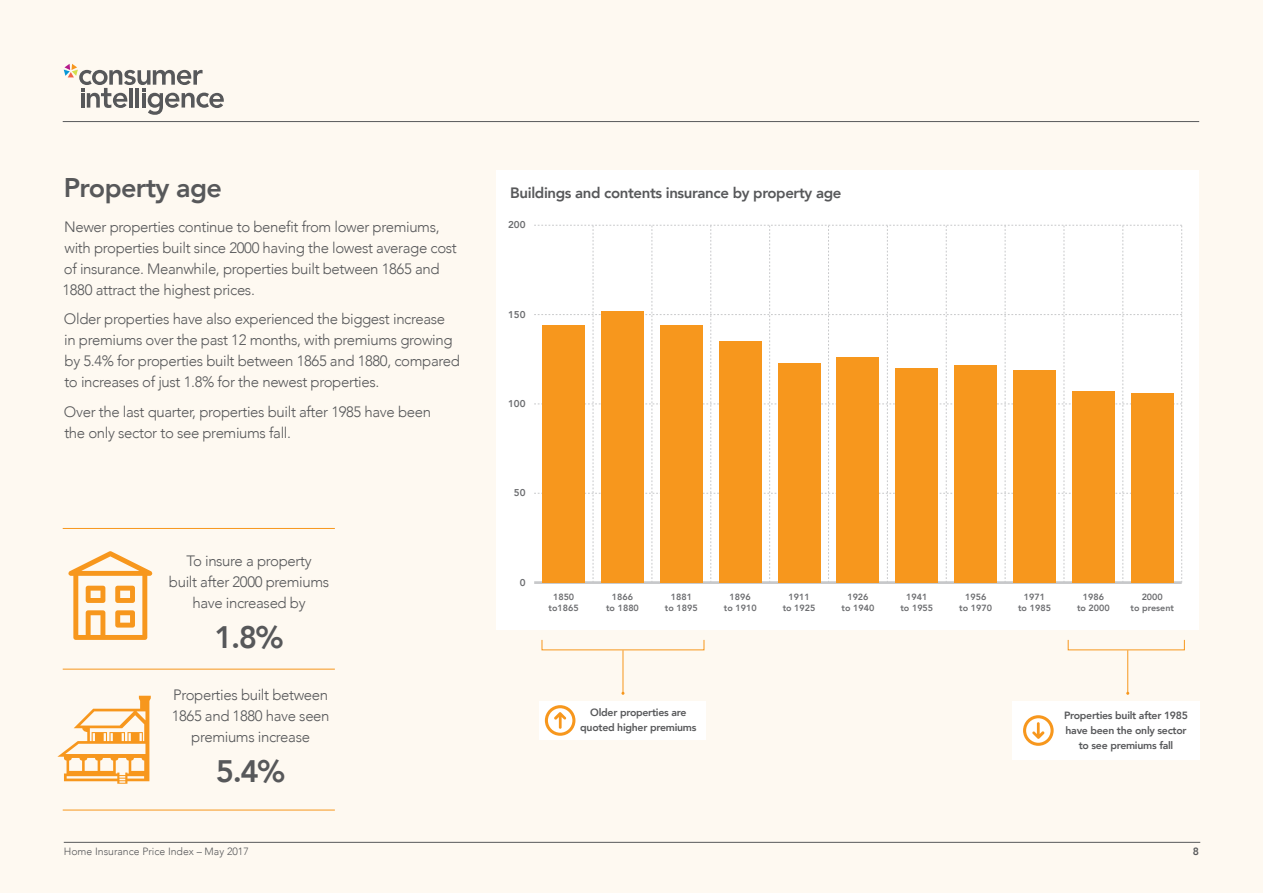
<style>
.page{position:relative;width:1263px;height:893px;background:#fef9f1}
.page>*{position:absolute;margin:0;border:0;box-sizing:border-box;transform-origin:0 0}
.t1{font:800 31.05px "Avenir";color:#57585a}
.t2{font:800 27px "Avenir";letter-spacing:-.025em;color:#57585a}
.t3{font:300 15px/21px "Avenir";letter-spacing:-.025em;color:#57585a}
.t4{font:800 15px "Avenir";letter-spacing:-.025em;color:#57585a}
.t5{font:800 10.5px/15px "Avenir";letter-spacing:-.025em;color:#58595b;text-align:center}
.t6{font:300 10.5px "Avenir";color:#58595b}
.t7{font:800 9.9px "Avenir";color:#6c6d70}
.t8{font:800 9px/10.8px "Avenir";color:#6c6d70;text-align:center}
</style>
<div class="page">
<div style="left:496px;top:170px;width:702px;height:459px;background:#fff"></div>
<hr style="left:534px;top:581px;width:648px;height:3px;background:#c7c8ca">
<svg style="left:534px;top:225px;width:648px;height:358px"></svg>
<div style="left:542px;top:325px;width:43px;height:258px;background:#f7971d"></div>
<div style="left:601px;top:311px;width:43px;height:272px;background:#f7971d"></div>
<div style="left:660px;top:325px;width:42px;height:258px;background:#f7971d"></div>
<div style="left:719px;top:341px;width:42px;height:242px;background:#f7971d"></div>
<div style="left:778px;top:363px;width:42px;height:220px;background:#f7971d"></div>
<div style="left:837px;top:357px;width:42px;height:226px;background:#f7971d"></div>
<div style="left:896px;top:368px;width:42px;height:215px;background:#f7971d"></div>
<div style="left:954px;top:365px;width:43px;height:218px;background:#f7971d"></div>
<div style="left:1013px;top:370px;width:43px;height:213px;background:#f7971d"></div>
<div style="left:1072px;top:391px;width:42px;height:192px;background:#f7971d"></div>
<div style="left:1131px;top:393px;width:42px;height:190px;background:#f7971d"></div>
<div style="left:1012px;top:701px;width:187px;height:59px;background:#fff"></div>
<div style="left:539px;top:701px;width:167px;height:39px;background:#fff"></div>
<hr style="left:1127px;top:650px;width:1px;height:43px;background:#f7971d">
<hr style="left:623px;top:650px;width:1px;height:43px;background:#f7971d">
<div style="left:545px;top:705px;width:30px;height:31px;border:3px solid #f7971d;border-radius:50%"></div>
<div style="left:1023px;top:715px;width:31px;height:31px;border:3px solid #f7971d;border-radius:50%"></div>
<svg style="left:1032px;top:722px;width:12px;height:17px"></svg>
<svg style="left:554px;top:712px;width:12px;height:17px"></svg>
<svg style="left:57px;top:696px;width:94px;height:88px"></svg>
<svg style="left:68px;top:551px;width:84px;height:89px"></svg>
<hr style="left:63px;top:528px;width:272px;height:1px;background:#f7971d">
<hr style="left:63px;top:669px;width:272px;height:1px;background:#f7971d">
<hr style="left:63px;top:810px;width:272px;height:1px;background:#f7971d">
<hr style="left:63px;top:121px;width:1136px;height:1px;background:#58595b">
<hr style="left:64px;top:842px;width:1136px;height:1px;background:#58595b">
<svg style="left:64px;top:64px;width:160px;height:51px"></svg>
<p class="t2" style="left:64px;top:167px;width:160px">Property age</p>
<p class="t3" style="left:62px;top:216px;width:396px">Newer properties continue to benefit from lower premiums, with properties built since 2000 having the lowest average cost of insurance. Meanwhile, properties built between 1865 and 1880 attract the highest prices.</p>
<p class="t3" style="left:64px;top:309px;width:397px">Older properties have also experienced the biggest increase in premiums over the past 12 months, with premiums growing by 5.4% for properties built between 1865 and 1880, compared to increases of just 1.8% for the newest properties.</p>
<p class="t3" style="left:64px;top:401px;width:369px">Over the last quarter, properties built after 1985 have been the only sector to see premiums fall.</p>
<p class="t3" style="left:169px;top:550px;width:162px;text-align:center">To insure a property<br>built after 2000 premiums have increased by</p>
<p class="t1" style="left:214px;top:613px;width:71px">1.8%</p>
<p class="t3" style="left:172px;top:684px;width:159px;text-align:center">Properties built between<br>1865 and 1880 have seen premiums increase</p>
<p class="t1" style="left:216px;top:747px;width:71px">5.4%</p>
<p class="t4" style="left:510px;top:181px;width:333px">Buildings and contents insurance by property age</p>
<p class="t7" style="left:508px;top:217px;width:19px">200</p>
<p class="t7" style="left:508px;top:306px;width:19px">150</p>
<p class="t7" style="left:508px;top:396px;width:19px">100</p>
<p class="t7" style="left:514px;top:485px;width:13px">50</p>
<p class="t7" style="left:520px;top:574px;width:7px">0</p>
<p class="t8" style="left:549px;top:592px;width:32px">1850 to1865</p>
<p class="t8" style="left:606px;top:592px;width:34px">1866<br>to 1880</p>
<p class="t8" style="left:665px;top:592px;width:34px">1881<br>to 1895</p>
<p class="t8" style="left:724px;top:592px;width:34px">1896<br>to 1910</p>
<p class="t8" style="left:783px;top:592px;width:34px">1911<br>to 1925</p>
<p class="t8" style="left:841px;top:592px;width:34px">1926<br>to 1940</p>
<p class="t8" style="left:900px;top:592px;width:34px">1941<br>to 1955</p>
<p class="t8" style="left:959px;top:592px;width:34px">1956<br>to 1970</p>
<p class="t8" style="left:1018px;top:592px;width:34px">1971<br>to 1985</p>
<p class="t8" style="left:1077px;top:592px;width:34px">1986<br>to 2000</p>
<p class="t8" style="left:1130px;top:592px;width:45px">2000<br>to present</p>
<p class="t5" style="left:580px;top:704px;width:118px">Older properties are quoted higher premiums</p>
<p class="t5" style="left:1064px;top:707px;width:126px">Properties built after 1985 have been the only sector to see premiums fall</p>
<p class="t6" style="left:64px;top:845px;width:187px">Home Insurance Price Index – May 2017</p>
<p class="t5" style="left:1193px;top:844px;width:8px">8</p>
</div>
